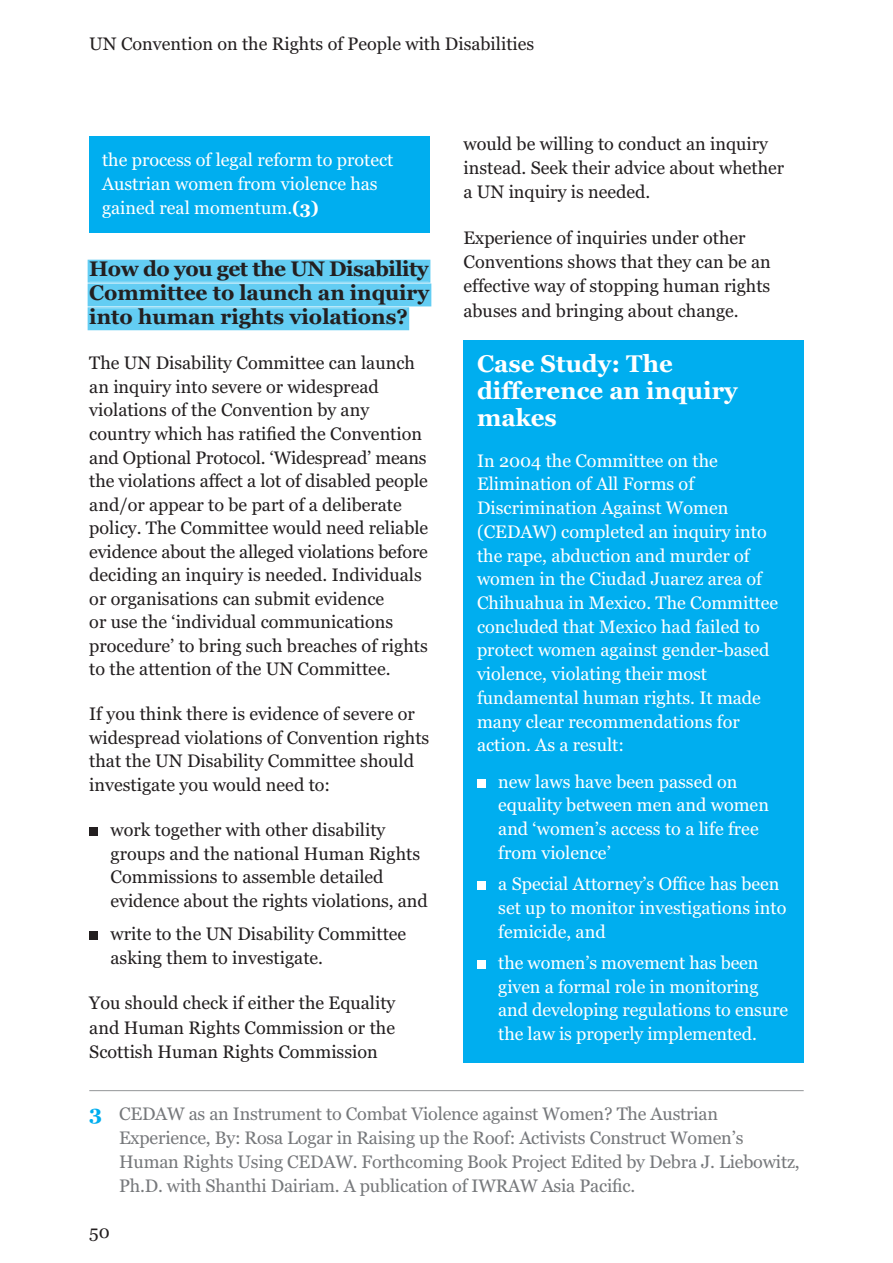
<style>
.page{position:relative;width:893px;height:1263px;background:#fff}
.page>*{position:absolute;margin:0;border:0;box-sizing:border-box;transform-origin:0 0}
.t1{font:700 24px/27px "Georgia";color:#fff}
.t2{font:700 21px/24px "Georgia";color:#231f20;text-align:justify}
.t3{font:18px/23.5px "Georgia";color:#231f20}
.t4{font:18px/23.7px "Georgia";color:#fff}
.t5{font:18px/24px "Georgia";letter-spacing:-.01em;color:#76787b}
.s1{font-weight:700}
.s2{font-weight:700;font-size:21px;color:#00aeef}
</style>
<div class="page">
<div style="left:89px;top:136px;width:340px;height:97px;background:#00aeef"></div>
<div style="left:89px;top:285px;width:341px;height:20px;background:#63cdf3"></div>
<div style="left:88px;top:283px;width:343px;height:23px;border:2px solid #63cdf3"></div>
<div style="left:89px;top:261px;width:340px;height:20px;background:#63cdf3"></div>
<div style="left:88px;top:260px;width:342px;height:23px;border:2px solid #63cdf3"></div>
<div style="left:89px;top:309px;width:319px;height:20px;background:#63cdf3"></div>
<div style="left:88px;top:307px;width:321px;height:23px;border:2px solid #63cdf3"></div>
<div style="left:89px;top:931px;width:9px;height:9px;background:#231f20"></div>
<div style="left:89px;top:827px;width:9px;height:9px;background:#231f20"></div>
<div style="left:463px;top:340px;width:341px;height:722px;background:#00aeef"></div>
<div style="left:477px;top:960px;width:9px;height:9px;background:#fff"></div>
<div style="left:477px;top:881px;width:9px;height:9px;background:#fff"></div>
<div style="left:477px;top:779px;width:9px;height:9px;background:#fff"></div>
<hr style="left:89px;top:1090px;width:715px;height:1px;background:#939598">
<p class="t3" style="left:89px;top:34px;width:446px">UN Convention on the Rights of People with Disabilities</p>
<p class="t4" style="left:102px;top:149px;width:293px">the process of legal reform to protect<br>Austrian women from violence has gained real momentum.<span class="s1">(3)</span></p>
<p class="t2" style="left:89px;top:259px;width:341px">How do you get the UN Disability Committee to launch an inquiry into human rights violations?</p>
<p class="t3" style="left:89px;top:353px;width:340px">The UN Disability Committee can launch an inquiry into severe or widespread violations of the Convention by any country which has ratified the Convention and Optional Protocol. ‘Widespread’ means the violations affect a lot of disabled people and/or appear to be part of a deliberate policy. The Committee would need reliable evidence about the alleged violations before deciding an inquiry is needed. Individuals or organisations can submit evidence<br>or use the ‘individual communications procedure’ to bring such breaches of rights to the attention of the UN Committee.</p>
<p class="t3" style="left:89px;top:704px;width:342px">If you think there is evidence of severe or widespread violations of Convention rights that the UN Disability Committee should investigate you would need to:</p>
<p class="t3" style="left:111px;top:819px;width:319px">work together with other disability groups and the national Human Rights Commissions to assemble detailed evidence about the rights violations, and</p>
<p class="t3" style="left:111px;top:923px;width:297px;line-height:24.2px">write to the UN Disability Committee asking them to investigate.</p>
<p class="t3" style="left:89px;top:992px;width:308px;line-height:24.3px;text-align:justify">You should check if either the Equality and Human Rights Commission or the Scottish Human Rights Commission</p>
<p class="t3" style="left:463px;top:133px;width:322px;line-height:24.3px">would be willing to conduct an inquiry instead. Seek their advice about whether a UN inquiry is needed.</p>
<p class="t3" style="left:463px;top:227px;width:309px;line-height:24.3px">Experience of inquiries under other Conventions shows that they can be an effective way of stopping human rights abuses and bringing about change.</p>
<h1 class="t1" style="left:477px;top:352px;width:262px">Case Study: The difference an inquiry makes</h1>
<p class="t4" style="left:477px;top:450px;width:303px">In 2004 the Committee on the<br>Elimination of All Forms of<br>Discrimination Against Women (CEDAW) completed an inquiry into the rape, abduction and murder of women in the Ciudad Juarez area of<br>Chihuahua in Mexico. The Committee concluded that Mexico had failed to protect women against gender-based violence, violating their most fundamental human rights. It made many clear recommendations for action. As a result:</p>
<p class="t4" style="left:498px;top:771px;width:272px">new laws have been passed on equality between men and women and ‘women’s access to a life free from violence’</p>
<p class="t4" style="left:498px;top:873px;width:290px">a Special Attorney’s Office has been set up to monitor investigations into femicide, and</p>
<p class="t4" style="left:498px;top:952px;width:291px">the women’s movement has been given a formal role in monitoring and developing regulations to ensure the law is properly implemented.</p>
<p class="t5" style="left:119px;top:1103px;width:682px;text-indent:-30px"><span class="s2">3</span> CEDAW as an Instrument to Combat Violence against Women? The Austrian Experience, By: Rosa Logar in Raising up the Roof: Activists Construct Women’s Human Rights Using CEDAW. Forthcoming Book Project Edited by Debra J. Liebowitz, Ph.D. with Shanthi Dairiam. A publication of IWRAW Asia Pacific.</p>
<p class="t3" style="left:89px;top:1221px;width:22px">50</p>
</div>
